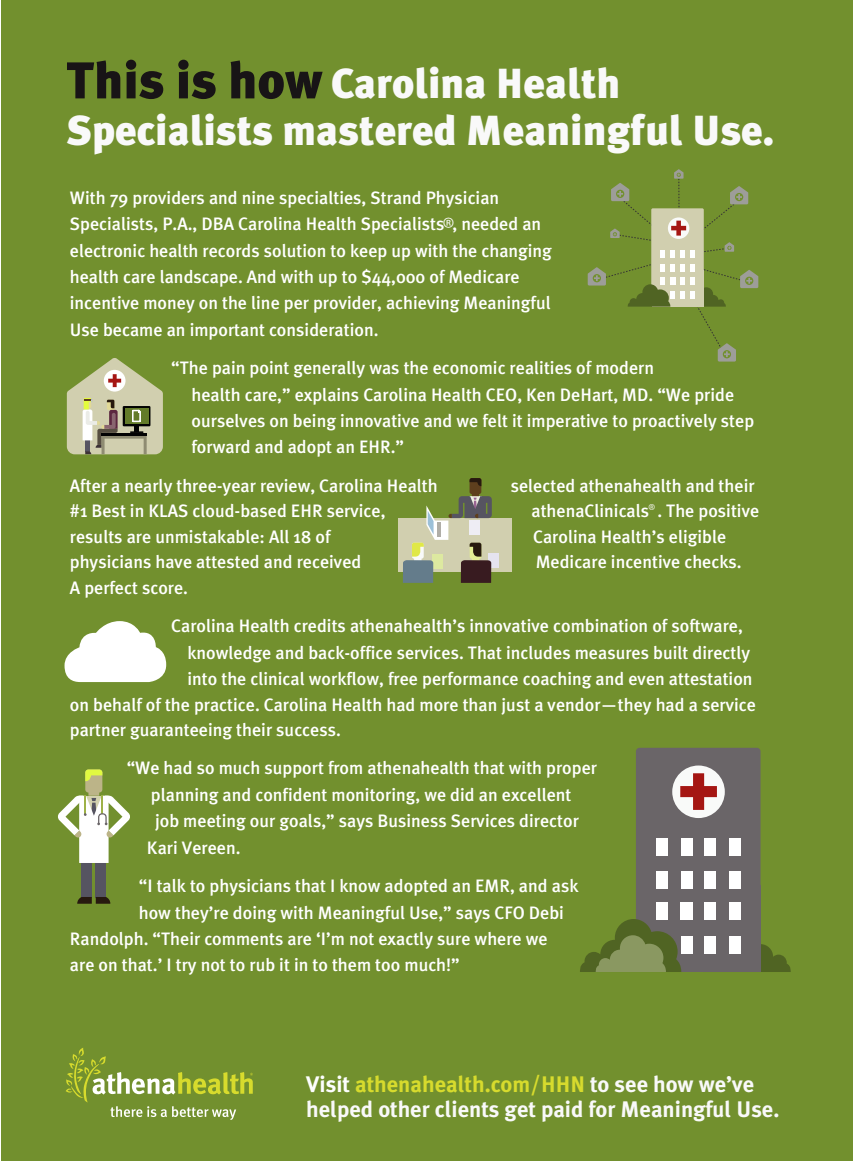
<style>
.page{position:relative;width:853px;height:1161px;background:#fff}
.page>*{position:absolute;margin:0;border:0;box-sizing:border-box;transform-origin:0 0}
.t1{font:900 42px/46.7px "Meta Plus";color:#f9f9f9}
.t2{font:700 22.5px/24.8px "Meta Plus";color:#f9f9f9}
.t3{font:22.5px "Myriad";color:#fff}
.t4{font:500 18px/26.4px "Meta Plus";color:#fff}
.t5{font:13.05px "Myriad";color:#fff}
.s1{font-size:51.6px;color:#181416}
.s2{color:#fdfefe}
.s3{color:#d7db2d}
</style>
<div class="page">
<div style="left:1px;top:0;width:851px;height:1161px;background:#72902e"></div>
<svg style="left:64px;top:621px;width:102px;height:61px"></svg>
<svg style="left:760px;top:926px;width:31px;height:46px"></svg>
<div style="left:638px;top:885px;width:122px;height:87px;background:#6a6568"></div>
<div style="left:635px;top:748px;width:125px;height:191px;background:#6a6568;border-radius:4px"></div>
<div style="left:728px;top:936px;width:12px;height:17px;background:#fff"></div>
<div style="left:728px;top:902px;width:12px;height:18px;background:#fff"></div>
<div style="left:704px;top:936px;width:11px;height:17px;background:#fff"></div>
<div style="left:704px;top:902px;width:11px;height:18px;background:#fff"></div>
<div style="left:680px;top:936px;width:12px;height:17px;background:#fff"></div>
<div style="left:680px;top:902px;width:12px;height:18px;background:#fff"></div>
<div style="left:728px;top:872px;width:12px;height:17px;background:#fff"></div>
<div style="left:704px;top:872px;width:11px;height:17px;background:#fff"></div>
<div style="left:680px;top:872px;width:12px;height:17px;background:#fff"></div>
<div style="left:680px;top:838px;width:12px;height:18px;background:#fff"></div>
<div style="left:656px;top:902px;width:12px;height:18px;background:#fff"></div>
<div style="left:656px;top:872px;width:12px;height:17px;background:#fff"></div>
<div style="left:656px;top:838px;width:12px;height:18px;background:#fff"></div>
<svg style="left:580px;top:919px;width:101px;height:53px"></svg>
<div style="left:728px;top:838px;width:12px;height:18px;background:#fff"></div>
<div style="left:704px;top:838px;width:11px;height:18px;background:#fff"></div>
<div style="left:672px;top:765px;width:52px;height:53px;background:#f9faf9;border-radius:50%"></div>
<svg style="left:680px;top:773px;width:36px;height:37px"></svg>
<svg style="left:66px;top:1048px;width:187px;height:72px"></svg>
<div style="left:82px;top:851px;width:10px;height:46px;background:#565461"></div>
<div style="left:96px;top:851px;width:10px;height:46px;background:#565461"></div>
<svg style="left:77px;top:897px;width:33px;height:7px"></svg>
<svg style="left:58px;top:769px;width:72px;height:94px"></svg>
<div style="left:398px;top:518px;width:113px;height:54px;background:#d1cfaf"></div>
<div style="left:488px;top:553px;width:10px;height:14px;background:#e5e3ef"></div>
<svg style="left:403px;top:478px;width:88px;height:105px"></svg>
<svg style="left:67px;top:358px;width:96px;height:96px"></svg>
<svg style="left:703px;top:242px;width:30px;height:10px"></svg>
<svg style="left:697px;top:268px;width:61px;height:94px"></svg>
<div style="left:652px;top:270px;width:51px;height:37px;background:#d1cfaf"></div>
<div style="left:651px;top:208px;width:52px;height:85px;background:#d1cfaf;border-radius:2px"></div>
<div style="left:690px;top:291px;width:5px;height:8px;background:#fff"></div>
<div style="left:690px;top:277px;width:5px;height:8px;background:#fff"></div>
<div style="left:679px;top:291px;width:5px;height:8px;background:#fff"></div>
<div style="left:679px;top:277px;width:5px;height:8px;background:#fff"></div>
<div style="left:670px;top:277px;width:5px;height:8px;background:#fff"></div>
<div style="left:690px;top:264px;width:5px;height:8px;background:#fff"></div>
<div style="left:679px;top:264px;width:5px;height:8px;background:#fff"></div>
<svg style="left:587px;top:250px;width:87px;height:57px"></svg>
<div style="left:690px;top:250px;width:5px;height:8px;background:#fff"></div>
<div style="left:679px;top:250px;width:5px;height:8px;background:#fff"></div>
<svg style="left:667px;top:217px;width:22px;height:22px"></svg>
<svg style="left:610px;top:169px;width:75px;height:72px"></svg>
<svg style="left:694px;top:186px;width:54px;height:50px"></svg>
<h1 class="t1" style="left:66px;top:61px;width:708px"><span class="s1">This is how</span> Carolina Health<br>Specialists mastered Meaningful Use.</h1>
<p class="t4" style="left:70px;top:184px;width:483px">With 79 providers and nine specialties, Strand Physician Specialists, P.A., DBA Carolina Health Specialists , needed an electronic health records solution to keep up with the changing health care landscape. And with up to $44,000 of Medicare incentive money on the line per provider, achieving Meaningful Use became an important consideration.</p>
<p class="t4" style="left:191px;top:355px;width:564px;text-indent:-20px">“The pain point generally was the economic realities of modern<br>health care,” explains Carolina Health CEO, Ken DeHart, MD. “We pride ourselves on being innovative and we felt it imperative to proactively step forward and adopt an EHR.”</p>
<p class="t4" style="left:70px;top:472px;width:369px">After a nearly three-year review, Carolina Health</p>
<p class="t4" style="left:510px;top:472px;width:245px">selected athenahealth and their</p>
<p class="t4" style="left:70px;top:498px;width:317px">#1 Best in KLAS cloud-based EHR service,</p>
<p class="t4" style="left:531px;top:498px;width:229px">athenaClinicals . The positive</p>
<p class="t4" style="left:70px;top:523px;width:262px">results are unmistakable: All 18 of</p>
<p class="t4" style="left:533px;top:523px;width:194px">Carolina Health’s eligible</p>
<p class="t4" style="left:70px;top:549px;width:293px">physicians have attested and received</p>
<p class="t4" style="left:535px;top:549px;width:207px">Medicare incentive checks.</p>
<p class="t4" style="left:171px;top:568px;width:573px;line-height:38.4px;text-indent:-101px">A perfect score.<br>Carolina Health credits athenahealth’s innovative combination of software,</p>
<p class="t4" style="left:187px;top:639px;width:564px">knowledge and back-office services. That includes measures built directly</p>
<p class="t4" style="left:187px;top:666px;width:566px">into the clinical workflow, free performance coaching and even attestation</p>
<p class="t4" style="left:70px;top:691px;width:687px">on behalf of the practice. Carolina Health had more than just a vendor—they had a service</p>
<p class="t4" style="left:70px;top:717px;width:272px">partner guaranteeing their success.</p>
<p class="t4" style="left:127px;top:755px;width:471px">“We had so much support from athenahealth that with proper</p>
<p class="t4" style="left:151px;top:781px;width:422px">planning and confident monitoring, we did an excellent</p>
<p class="t4" style="left:155px;top:808px;width:425px">job meeting our goals,” says Business Services director</p>
<p class="t4" style="left:147px;top:834px;width:95px">Kari Vereen.</p>
<p class="t4" style="left:139px;top:873px;width:441px">“I talk to physicians that I know adopted an EMR, and ask</p>
<p class="t4" style="left:139px;top:899px;width:426px">how they’re doing with Meaningful Use,” says CFO Debi</p>
<p class="t4" style="left:70px;top:925px;width:479px">Randolph. “Their comments are ‘I’m not exactly sure where we</p>
<p class="t4" style="left:70px;top:952px;width:391px">are on that.’ I try not to rub it in to them too much!”</p>
<p class="t3" style="left:442px;top:217px;width:13px">®</p>
<p class="t5" style="left:648px;top:504px;width:8px">®</p>
<p class="t2" style="left:306px;top:1072px;width:474px"><span class="s2">Visit</span> <span class="s3">athenahealth.com/HHN</span> to see how we’ve helped other clients get paid for Meaningful Use.</p>
</div>
